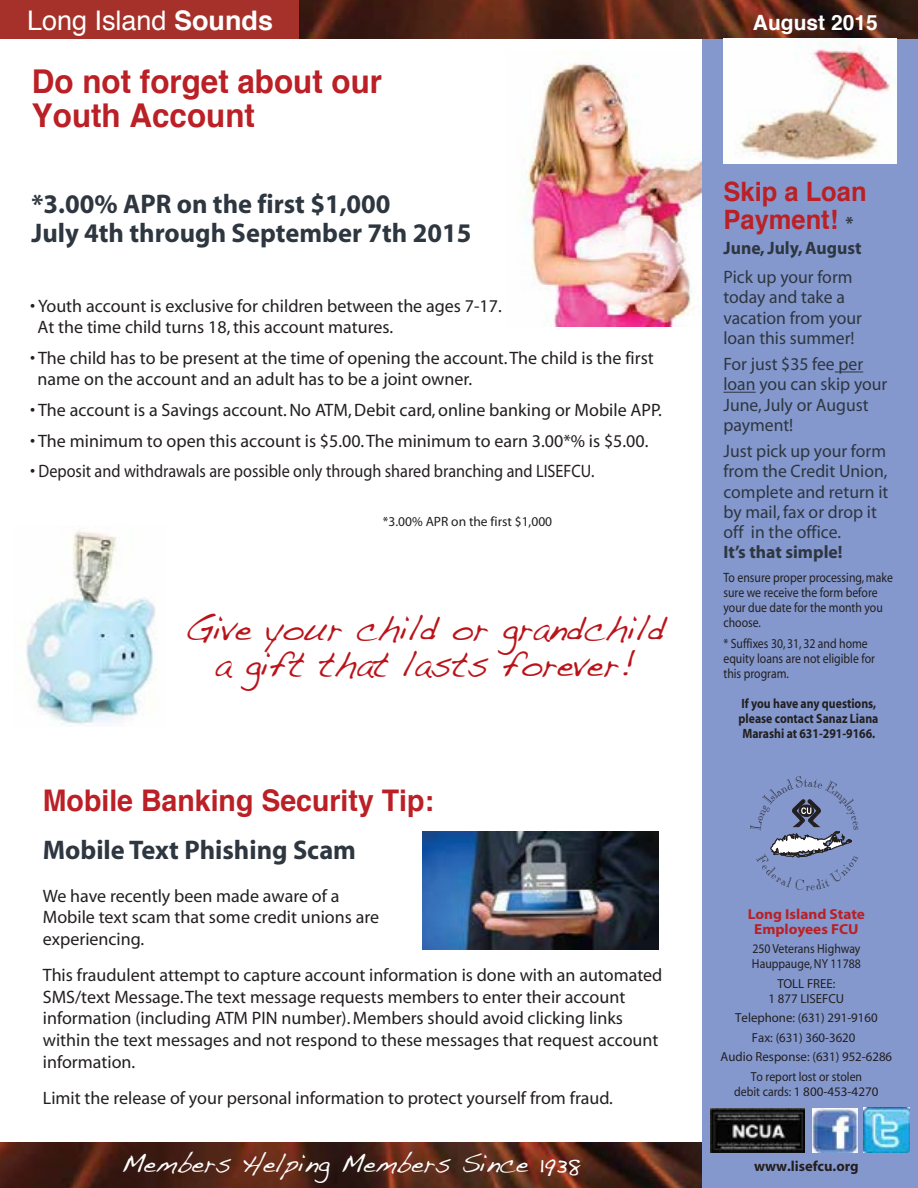
<style>
.page{position:relative;width:918px;height:1188px;background:#fff}
.page>*{position:absolute;margin:0;border:0;box-sizing:border-box;transform-origin:0 0}
.t1{font:36.15px/36.2px "Handwriting Dakota";color:#ba141a;text-align:center;scale:.94 1}
.t2{font:700 32.85px/34.7px "Helvetica";color:#ba2025;scale:.96 1}
.t3{font:700 29.85px "Helvetica";color:#ba2025;scale:.96 1}
.t4{font:700 27px/28.5px "Myriad";color:#2e3640}
.t5{font:27px "Helvetica";color:#fff}
.t6{font:26.7px "Handwriting Dakota";color:#fff;scale:.96 1}
.t7{font:700 26.7px/28.5px "Helvetica";color:#ba2025;scale:.96 1}
.t8{font:700 21px "Helvetica";color:#fff}
.t9{font:18px/21.6px "Myriad";color:#231f20}
.t10{font:18px/20.2px "Myriad";color:#2e3640}
.t11{font:700 18px "Myriad";color:#2e3640}
.t12{font:700 18px "Myriad Pro";color:#2e3640}
.t13{font:700 14.55px/15px "Myriad";color:#ba2025;text-align:center;scale:1.05 1}
.t14{font:700 14.55px "Myriad";color:#231f20}
.t15{font:13.5px/15px "Myriad";color:#231f20;scale:.87 1}
.t16{font:700 13.5px/15px "Myriad";color:#231f20;scale:.87 1}
.t17{font:13.5px "Myriad";color:#231f20}
.t18{font:13.05px/19.5px "Myriad";color:#231f20;text-align:center}
.t19{font:13.05px/15px "Myriad";color:#231f20;scale:.9 1}
.s1{font-weight:700}
.s2{font-family:"Myriad";font-size:18px;color:#2e3640}
</style>
<div class="page">
<img style="left:520px;top:51px;width:183px;height:276px">
<img style="left:0;top:1142px;width:703px;height:46px">
<div style="left:703px;top:0;width:215px;height:1188px;background:#8498cd"></div>
<img style="left:298px;top:0;width:620px;height:38px">
<div style="left:0;top:0;width:298px;height:39px;background:#a5312a"></div>
<svg style="left:750px;top:776px;width:108px;height:114px"></svg>
<svg style="left:835px;top:372px;width:28px;height:1px"></svg>
<hr style="left:724px;top:392px;width:32px;height:1px;background:#2e3640">
<img style="left:723px;top:38px;width:173px;height:125px">
<img style="left:812px;top:1108px;width:46px;height:44px">
<img style="left:864px;top:1108px;width:45px;height:45px">
<img style="left:710px;top:1108px;width:95px;height:45px">
<img style="left:26px;top:530px;width:129px;height:197px">
<img style="left:422px;top:832px;width:237px;height:117px">
<h3 class="t5" style="left:27px;top:0;width:248px">Long Island <span class="s1">Sounds</span></h3>
<h2 class="t2" style="left:32px;top:64px;width:366px">Do not forget about our<br>Youth Account</h2>
<h3 class="t4" style="left:31px;top:191px;width:441px">*3.00% APR on the first $1,000<br>July 4th through September 7th 2015</h3>
<p class="t9" style="left:38px;top:296px;width:466px;text-indent:-8px">• Youth account is exclusive for children between the ages 7-17.<br>At the time child turns 18, this account matures.</p>
<p class="t9" style="left:38px;top:348px;width:618px;text-indent:-8px">• The child has to be present at the time of opening the account. The child is the first name on the account and an adult has to be a joint owner.</p>
<p class="t9" style="left:30px;top:400px;width:633px">• The account is a Savings account. No ATM, Debit card, online banking or Mobile APP.</p>
<p class="t9" style="left:30px;top:431px;width:620px">• The minimum to open this account is $5.00. The minimum to earn 3.00*% is $5.00.</p>
<p class="t9" style="left:30px;top:461px;width:566px">• Deposit and withdrawals are possible only through shared branching and LISEFCU.</p>
<p class="t17" style="left:383px;top:515px;width:171px">*3.00% APR on the first $1,000</p>
<h1 class="t1" style="left:185px;top:609px;width:512px">Give your child or grandchild a gift that lasts forever!</h1>
<h3 class="t3" style="left:43px;top:777px;width:409px">Mobile Banking Security Tip:</h3>
<h3 class="t4" style="left:43px;top:836px;width:315px">Mobile Text Phishing Scam</h3>
<p class="t9" style="left:43px;top:886px;width:338px">We have recently been made aware of a<br>Mobile text scam that some credit unions are experiencing.</p>
<p class="t9" style="left:43px;top:965px;width:621px">This fraudulent attempt to capture account information is done with an automated SMS/text Message. The text message requests members to enter their account information (including ATM PIN number). Members should avoid clicking links within the text messages and not respond to these messages that request account information.</p>
<p class="t9" style="left:43px;top:1088px;width:572px">Limit the release of your personal information to protect yourself from fraud.</p>
<h3 class="t6" style="left:121px;top:1147px;width:481px">Members Helping Members Since 1938</h3>
<p class="t8" style="left:753px;top:6px;width:126px">August 2015</p>
<h3 class="t7" style="left:724px;top:178px;width:151px">Skip a Loan<br>Payment! <span class="s2">*</span></h3>
<p class="t11" style="left:723px;top:239px;width:140px">June, July, August</p>
<p class="t10" style="left:723px;top:268px;width:140px">Pick up your form today and take a vacation from your loan this summer!</p>
<p class="t10" style="left:723px;top:355px;width:165px">For just $35 fee per loan you can skip your<br>June, July or August payment!</p>
<p class="t10" style="left:724px;top:442px;width:166px">Just pick up your form from the Credit Union, complete and return it by mail, fax or drop it off in the office.</p>
<p class="t12" style="left:724px;top:541px;width:121px">It’s that simple!</p>
<p class="t15" style="left:724px;top:571px;width:196px">To ensure proper processing, make sure we receive the form before your due date for the month you choose.</p>
<p class="t15" style="left:724px;top:637px;width:176px">* Suffixes 30, 31, 32 and home equity loans are not eligible for this program.</p>
<p class="t16" style="left:739px;top:697px;width:162px">If you have any questions, please contact Sanaz Liana<br>Marashi at 631-291-9166.</p>
<p class="t13" style="left:748px;top:907px;width:113px">Long Island State<br>Employees FCU</p>
<p class="t19" style="left:752px;top:942px;width:122px">250 Veterans Highway<br>Hauppauge, NY 11788</p>
<p class="t18" style="left:769px;top:977px;width:77px;line-height:15px">TOLL FREE:<br>1 877 LISEFCU</p>
<p class="t18" style="left:721px;top:1009px;width:173px">Telephone: (631) 291-9160<br>Fax: (631) 360-3620<br>Audio Response: (631) 952-6286<br>To report lost or stolen</p>
<p class="t19" style="left:734px;top:1085px;width:162px">debit cards: 1 800-453-4270</p>
<p class="t14" style="left:754px;top:1158px;width:106px">www.lisefcu.org</p>
</div>
